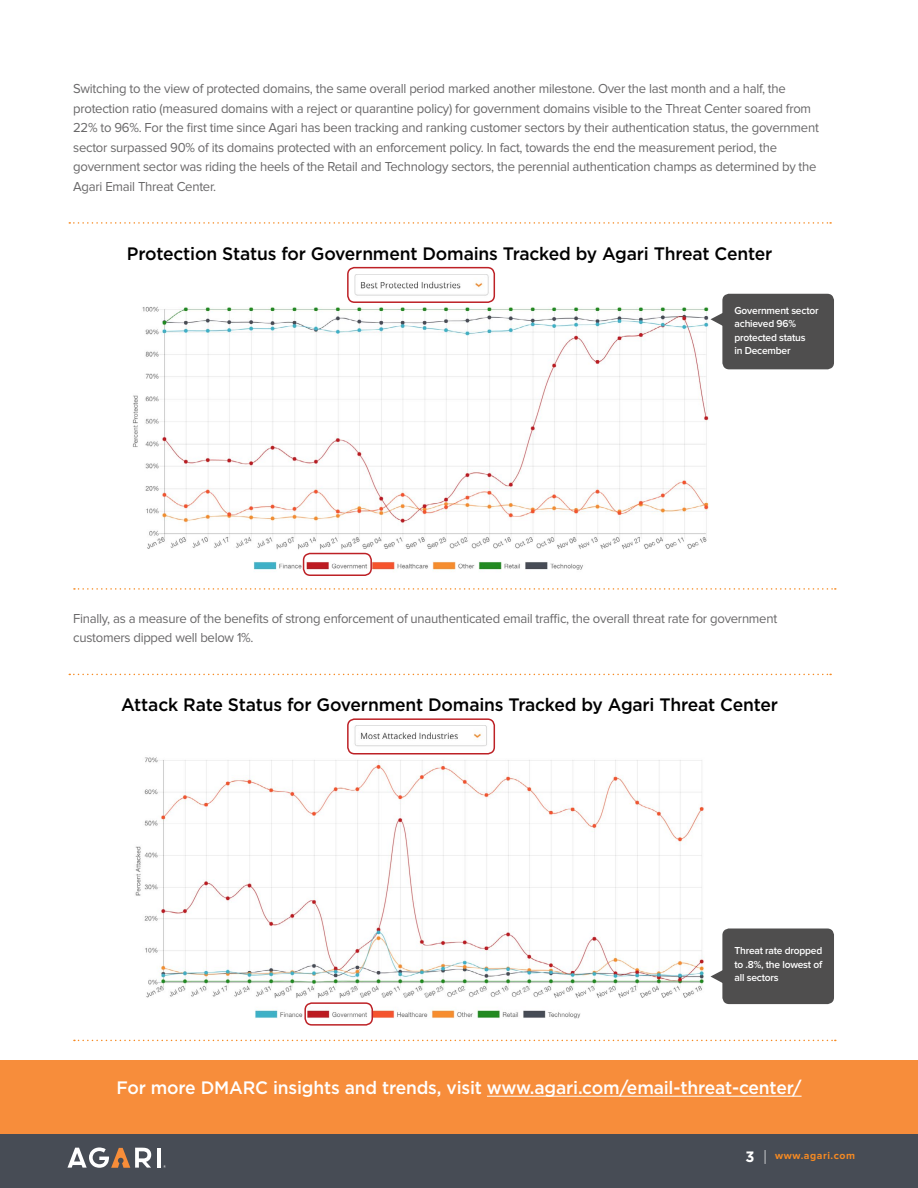
<style>
.page{position:relative;width:918px;height:1188px;background:#fff}
.page>*{position:absolute;margin:0;border:0;box-sizing:border-box;transform-origin:0 0}
.t1{font:500 18px "Gotham";letter-spacing:-.01em;color:#000}
.t2{font:500 18px "Gotham";letter-spacing:-.01em;color:#fff}
.t3{font:700 15px "Gotham";color:#fff}
.t4{font:13.5px/19.5px "Proxima Nova";letter-spacing:-.02em;color:#696869}
.t5{font:600 10.5px/13.5px "Proxima Nova";letter-spacing:-.02em;color:#fff}
.t6{font:700 10.5px "Proxima Nova";letter-spacing:.05em;color:#f68a22}
.s1{font-weight:300}
</style>
<div class="page">
<div style="left:0;top:1134px;width:918px;height:54px;background:#474c55"></div>
<div style="left:0;top:1061px;width:918px;height:73px;background:#f78d3b"></div>
<hr style="left:157px;top:1148px;width:4px;height:20px;background:#fff">
<svg style="left:67px;top:1148px;width:85px;height:20px"></svg>
<svg style="left:69px;top:222px;width:762px;height:2px"></svg>
<img style="left:132px;top:274px;width:596px;height:302px">
<svg style="left:74px;top:588px;width:762px;height:2px"></svg>
<svg style="left:69px;top:674px;width:762px;height:1px"></svg>
<img style="left:135px;top:726px;width:569px;height:298px">
<svg style="left:74px;top:1040px;width:762px;height:1px"></svg>
<div style="left:347px;top:267px;width:148px;height:36px;border:2px solid #bd2126;border-radius:7px"></div>
<div style="left:347px;top:718px;width:148px;height:36px;border:2px solid #bd2126;border-radius:7px"></div>
<div style="left:303px;top:553px;width:69px;height:23px;border:2px solid #bd2126;border-radius:7px"></div>
<div style="left:722px;top:294px;width:112px;height:75px;background:#4f4e4e;border-radius:7px"></div>
<svg style="left:710px;top:311px;width:13px;height:17px"></svg>
<div style="left:722px;top:928px;width:112px;height:76px;background:#4f4e4e;border-radius:7px"></div>
<svg style="left:710px;top:968px;width:13px;height:18px"></svg>
<div style="left:304px;top:1002px;width:69px;height:24px;border:2px solid #bd2126;border-radius:7px"></div>
<hr style="left:487px;top:1096px;width:315px;height:1px;background:#fff">
<p class="t4" style="left:73px;top:79px;width:747px">Switching to the view of protected domains, the same overall period marked another milestone. Over the last month and a half, the protection ratio (measured domains with a reject or quarantine policy) for government domains visible to the Threat Center soared from 22% to 96%. For the first time since Agari has been tracking and ranking customer sectors by their authentication status, the government sector surpassed 90% of its domains protected with an enforcement policy. In fact, towards the end the measurement period, the government sector was riding the heels of the Retail and Technology sectors, the perennial authentication champs as determined by the Agari Email Threat Center.</p>
<h1 class="t1" style="left:127px;top:242px;width:647px">Protection Status for Government Domains Tracked by Agari Threat Center</h1>
<p class="t5" style="left:735px;top:304px;width:86px">Government sector achieved 96% protected status<br>in December</p>
<p class="t4" style="left:73px;top:609px;width:706px">Finally, as a measure of the benefits of strong enforcement of unauthenticated email traffic, the overall threat rate for government customers dipped well below 1%.</p>
<h1 class="t1" style="left:121px;top:693px;width:658px">Attack Rate Status for Government Domains Tracked by Agari Threat Center</h1>
<p class="t5" style="left:735px;top:944px;width:89px;text-align:justify">Threat rate dropped to .8%, the lowest of all sectors</p>
<h1 class="t2" style="left:116px;top:1076px;width:687px">For more DMARC insights and trends, visit www.agari.com/email-threat-center/</h1>
<p class="t3" style="left:745px;top:1146px;width:23px">3 <span class="s1">|</span></p>
<p class="t6" style="left:775px;top:1151px;width:81px">www.agari.com</p>
</div>
